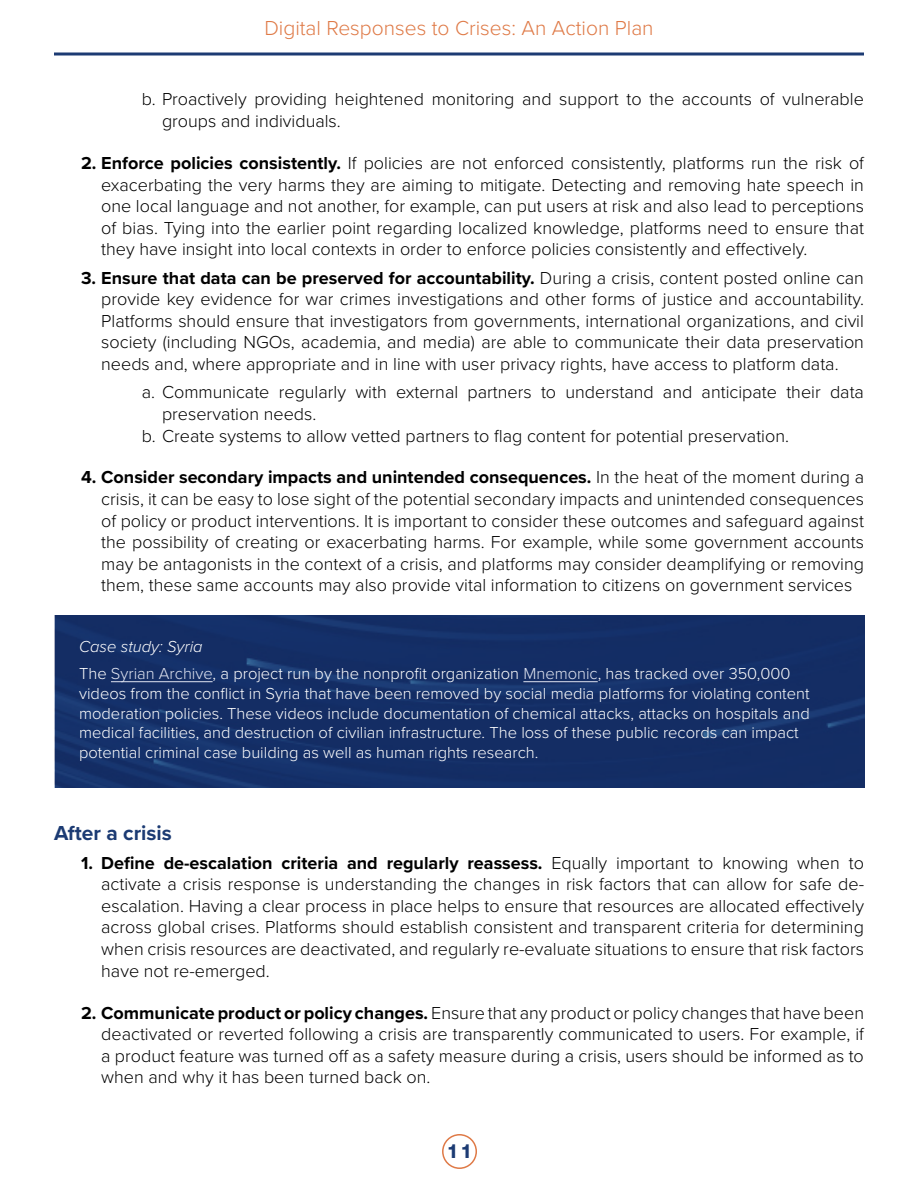
<style>
.page{position:relative;width:918px;height:1188px;background:#fff}
.page>*{position:absolute;margin:0;border:0;box-sizing:border-box;transform-origin:0 0}
.t1{font:300 21px "Proxima Nova";color:#df7a47}
.t2{font:700 21px "Proxima Nova";color:#1c3b73}
.t3{font:800 21px "Abadi MT Pro";color:#1c3b73}
.t4{font:300 18px/21.6px "Proxima Nova";color:#000;text-align:justify}
.t5{font:300 16.5px/19.8px "Proxima Nova";color:#fff}
.s1{font-weight:700}
.s2{font-style:italic}
.s3{color:#dfe3f0}
</style>
<div class="page">
<svg style="left:54px;top:52px;width:810px;height:4px;background:#546b95"></svg>
<div style="left:442px;top:1134px;width:35px;height:35px;border:2px solid #df7a47;border-radius:50%"></div>
<img style="left:55px;top:615px;width:810px;height:173px">
<hr style="left:111px;top:681px;width:102px;height:1px;background:#dfe3f0">
<hr style="left:523px;top:681px;width:75px;height:1px;background:#dfe3f0">
<p class="t1" style="left:264px;top:13px;width:391px">Digital Responses to Crises: An Action Plan</p>
<p class="t4" style="left:162px;top:88px;width:703px;text-indent:-20px">b. Proactively providing heightened monitoring and support to the accounts of vulnerable groups and individuals.</p>
<p class="t4" style="left:101px;top:151px;width:764px;text-indent:-20px"><span class="s1">2. Enforce policies consistently.</span> If policies are not enforced consistently, platforms run the risk of exacerbating the very harms they are aiming to mitigate. Detecting and removing hate speech in one local language and not another, for example, can put users at risk and also lead to perceptions of bias. Tying into the earlier point regarding localized knowledge, platforms need to ensure that they have insight into local contexts in order to enforce policies consistently and effectively.</p>
<p class="t4" style="left:101px;top:266px;width:764px;text-indent:-20px"><span class="s1">3. Ensure that data can be preserved for accountability.</span> During a crisis, content posted online can provide key evidence for war crimes investigations and other forms of justice and accountability.<br>Platforms should ensure that investigators from governments, international organizations, and civil society (including NGOs, academia, and media) are able to communicate their data preservation needs and, where appropriate and in line with user privacy rights, have access to platform data.</p>
<p class="t4" style="left:142px;top:381px;width:724px">a. Communicate regularly with external partners to understand and anticipate their data</p>
<p class="t4" style="left:162px;top:402px;width:156px">preservation needs.</p>
<p class="t4" style="left:142px;top:424px;width:649px">b. Create systems to allow vetted partners to flag content for potential preservation.</p>
<p class="t4" style="left:101px;top:466px;width:764px;text-indent:-20px"><span class="s1">4. Consider secondary impacts and unintended consequences.</span> In the heat of the moment during a crisis, it can be easy to lose sight of the potential secondary impacts and unintended consequences of policy or product interventions. It is important to consider these outcomes and safeguard against the possibility of creating or exacerbating harms. For example, while some government accounts may be antagonists in the context of a crisis, and platforms may consider deamplifying or removing them, these same accounts may also provide vital information to citizens on government services</p>
<p class="t5" style="left:79px;top:633px;width:713px;line-height:26.5px"><span class="s2">Case study: Syria<br></span>The <span class="s3">Syrian Archive</span>, a project run by the nonprofit organization <span class="s3">Mnemonic</span>, has tracked over 350,000</p>
<p class="t5" style="left:79px;top:683px;width:732px">videos from the conflict in Syria that have been removed by social media platforms for violating content moderation policies. These videos include documentation of chemical attacks, attacks on hospitals and medical facilities, and destruction of civilian infrastructure. The loss of these public records can impact potential criminal case building as well as human rights research.</p>
<p class="t2" style="left:54px;top:818px;width:119px">After a crisis</p>
<p class="t4" style="left:101px;top:851px;width:764px;text-indent:-20px"><span class="s1">1. Define de-escalation criteria and regularly reassess.</span> Equally important to knowing when to activate a crisis response is understanding the changes in risk factors that can allow for safe de&shy;escalation. Having a clear process in place helps to ensure that resources are allocated effectively across global crises. Platforms should establish consistent and transparent criteria for determining when crisis resources are deactivated, and regularly re-evaluate situations to ensure that risk factors have not re-emerged.</p>
<p class="t4" style="left:101px;top:1001px;width:764px;text-indent:-20px"><span class="s1">2. Communicate product or policy changes.</span> Ensure that any product or policy changes that have been deactivated or reverted following a crisis are transparently communicated to users. For example, if a product feature was turned off as a safety measure during a crisis, users should be informed as to when and why it has been turned back on.</p>
<p class="t3" style="left:446px;top:1139px;width:29px">11</p>
</div>
